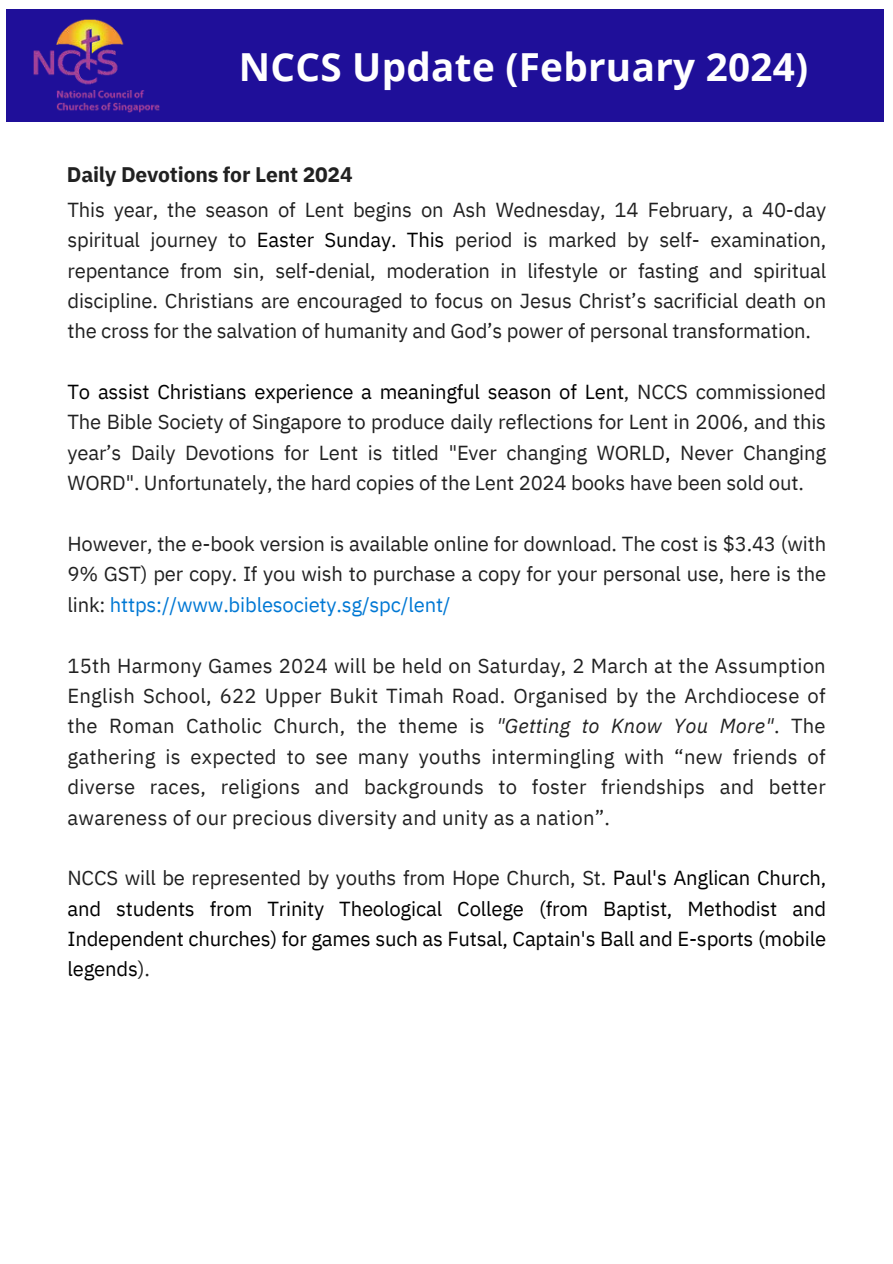
<style>
.page{position:relative;width:893px;height:1264px;background:#fff}
.page>*{position:absolute;margin:0;border:0;box-sizing:border-box;transform-origin:0 0}
.t1{font:700 38.7px "Open Sans";letter-spacing:.01em;color:#fff}
.t2{font:700 21px "IBM Plex Sans";letter-spacing:-.01em;color:#212121}
.t3{font:20.25px/30.3px "IBM Plex Sans";letter-spacing:-.01em;color:#212121;text-align:justify}
.t4{font:20.25px/30.3px "IBM Plex Sans";letter-spacing:-.01em;color:#000;text-align:justify}
.s1{color:#000}
.s2{color:#0078d4}
.s3{font-style:italic}
.s4{color:#212121}
</style>
<div class="page">
<div style="left:6px;top:10px;width:186px;height:112px;background:#1f0f99"></div>
<div style="left:192px;top:10px;width:691px;height:112px;background:#1f0f99"></div>
<img style="left:33px;top:19px;width:127px;height:94px">
<h1 class="t1" style="left:239px;top:40px;width:570px">NCCS Update (February 2024)</h1>
<p class="t2" style="left:67px;top:160px;width:287px">Daily Devotions for Lent 2024</p>
<p class="t3" style="left:67px;top:194px;width:760px">This year, the season of Lent begins on Ash Wednesday, 14 February, a 40-day spiritual journey to <span class="s1">Easter Sunday. This</span> period is marked by self- examination, repentance from sin, self-denial, moderation in lifestyle or fasting and spiritual discipline. Christians are encouraged to focus on Jesus Christ’s sacrificial death on the cross for the salvation of humanity and God’s power of personal transformation.</p>
<p class="t3" style="left:67px;top:376px;width:760px"><span class="s1">To assist Christians experience a meaningful season of Lent</span>, NCCS commissioned The Bible Society of Singapore to produce daily reflections for Lent in 2006, and this year’s Daily Devotions for Lent is titled "Ever changing WORLD<span class="s1">,</span> Never Changing WORD". Unfortunately, the hard copies of the Lent 2024 books have been sold out.</p>
<p class="t3" style="left:67px;top:528px;width:760px">However, the e-book version is available online for download. The cost is $3.43 (with 9% GST) per copy. If you wish to purchase a copy for your personal use, here is the link: <span class="s2">https://www.biblesociety.sg/spc/lent/</span></p>
<p class="t3" style="left:67px;top:650px;width:759px">15th Harmony Games 2024 will be held on Saturday, 2 March at the Assumption English School, 622 Upper Bukit Timah Road. Organised by the Archdiocese of the Roman Catholic Church, the theme is <span class="s3">"Getting to Know You More"</span>. The gathering is expected to see many youths intermingling with “new friends of diverse races, religions and backgrounds to foster friendships and better awareness of our precious diversity and unity as a nation”.</p>
<p class="t4" style="left:67px;top:862px;width:760px"><span class="s4">NCCS will be represented by youths from Hope Church, St.</span> Paul's Anglican Church, and students from Trinity Theological College (from Baptist, Methodist and Independent churches) for games such as Futsal, Captain's Ball and E-sports (mobile legends<span class="s4">).</span></p>
</div>
